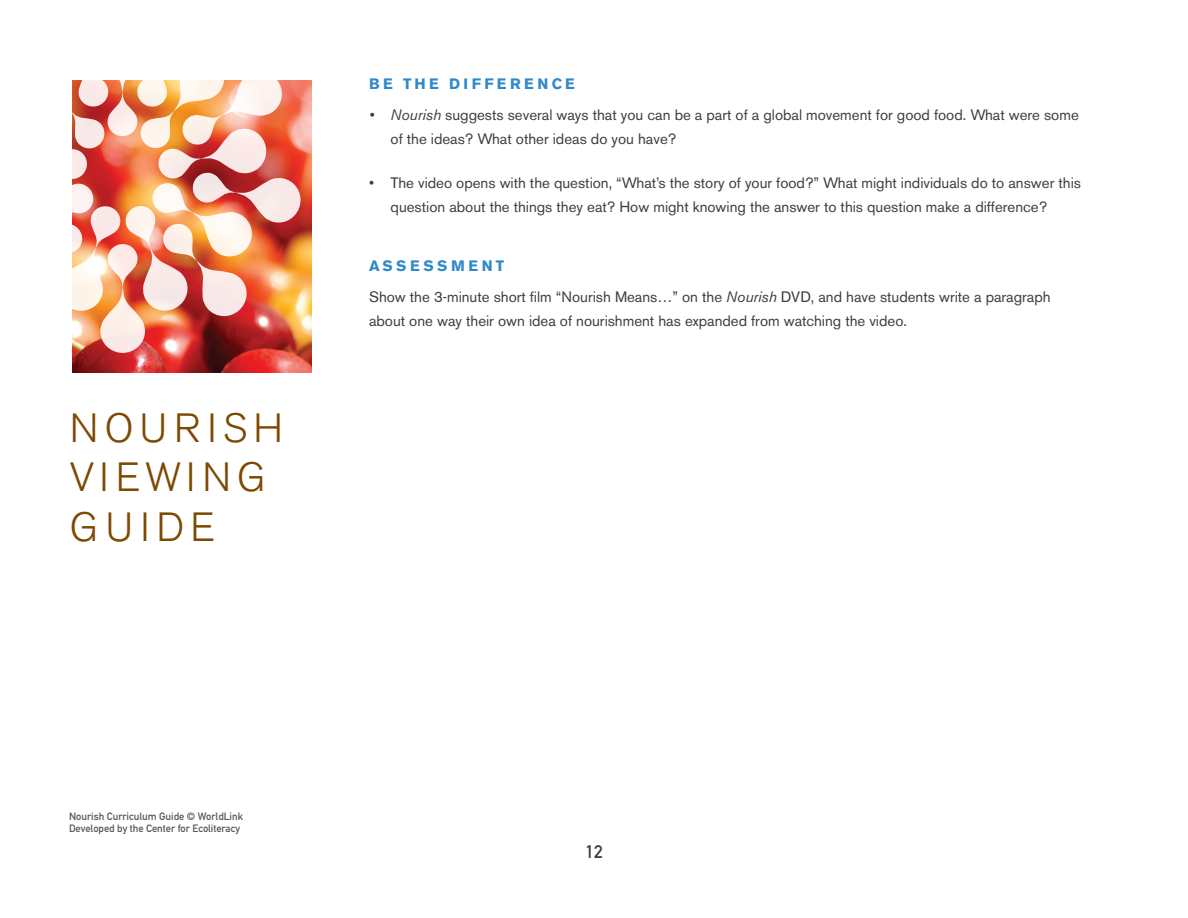
<style>
.page{position:relative;width:1188px;height:918px;background:#fff}
.page>*{position:absolute;margin:0;border:0;box-sizing:border-box;transform-origin:0 0}
.sidebar_chapter_head{font:300 40.5px/49.5px "Akzidenz Grotesk BE";letter-spacing:.15em;color:#7d4800}
.t1{font:18px "DIN Mittelschrift";color:#3e3e3f}
.body_text{font:15px/24px "Akzidenz Grotesk BE";color:#3e3e3f}
.subhead2{font:700 15px "Akzidenz Grotesk BE";letter-spacing:.24em;color:#3089c9}
.t2{font:10.5px/12.6px "DIN Mittelschrift";color:#57585a}
.s1{font-style:italic}
</style>
<div class="page">
<img style="left:72px;top:80px;width:240px;height:292px">
<img style="left:72px;top:80px;width:230px;height:273px">
<p class="sidebar_chapter_head" style="left:70px;top:404px;width:215px">NOURISH<br>VIEWING<br>GUIDE</p>
<p class="subhead2" style="left:369px;top:75px;width:207px">BE THE DIFFERENCE</p>
<p class="body_text" style="left:391px;top:103px;width:690px;text-indent:-22px"><span class="s1">• Nourish</span> suggests several ways that you can be a part of a global movement for good food. What were some of the ideas? What other ideas do you have?</p>
<p class="body_text" style="left:391px;top:171px;width:692px;text-indent:-22px">• The video opens with the question, “What’s the story of your food?” What might individuals do to answer this question about the things they eat? How might knowing the answer to this question make a difference?</p>
<p class="subhead2" style="left:369px;top:257px;width:137px">ASSESSMENT</p>
<p class="body_text" style="left:369px;top:284px;width:683px">Show the 3-minute short film “Nourish Means…” on the <span class="s1">Nourish</span> DVD, and have students write a paragraph about one way their own idea of nourishment has expanded from watching the video.</p>
<p class="t2" style="left:69px;top:810px;width:176px">Nourish Curriculum Guide © WorldLink<br>Developed by the Center for Ecoliteracy</p>
<p class="t1" style="left:585px;top:841px;width:19px">12</p>
</div>
